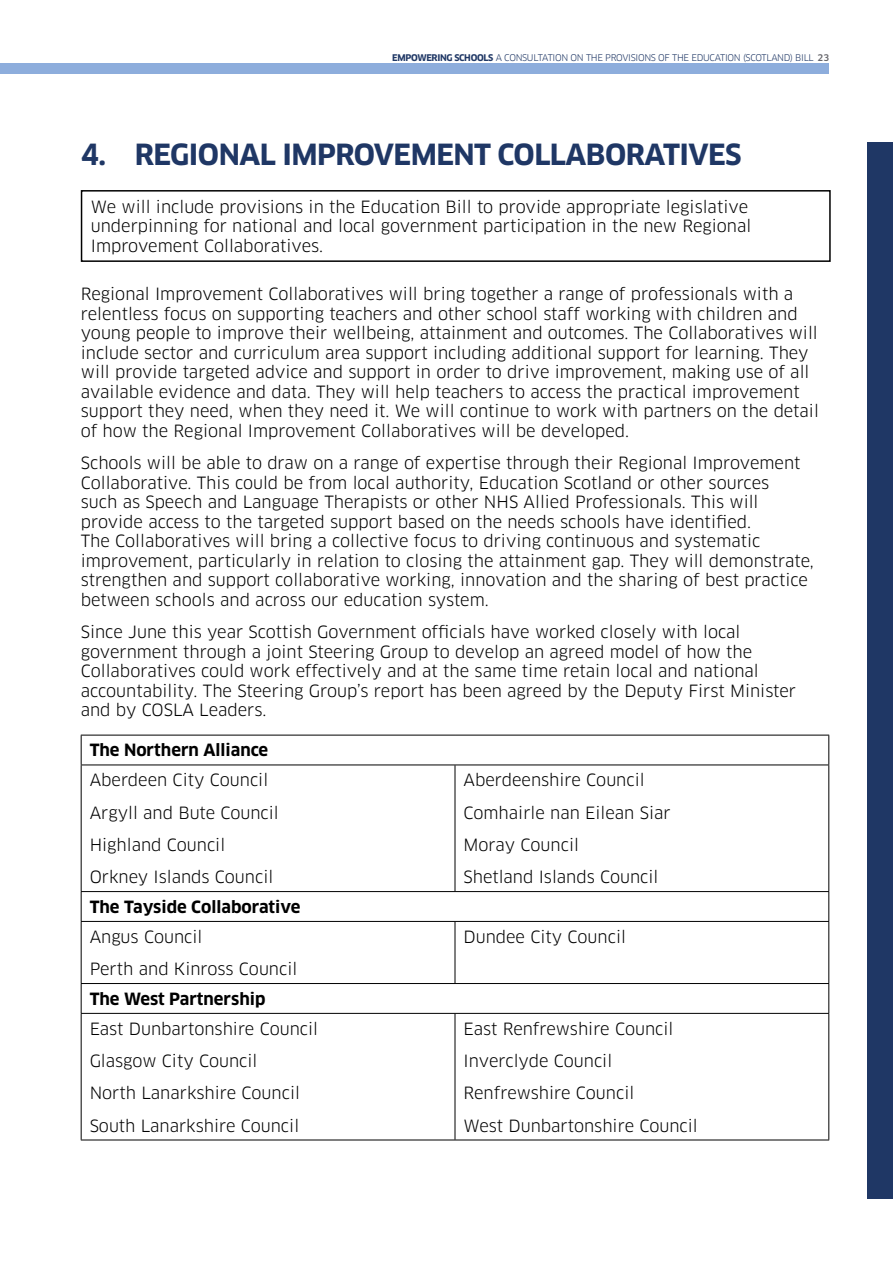
<style>
.page{position:relative;width:893px;height:1263px;background:#fff}
.page>*{position:absolute;margin:0;border:0;box-sizing:border-box;transform-origin:0 0}
.t1{font:700 28.5px "Clan";letter-spacing:-.02em;color:#1f3765}
.t2{font:16.5px/19.5px "Clan";color:#000}
.t3{font:700 16.5px "Clan";color:#000}
.t4{font:9px "Clan";letter-spacing:-.035em;color:#1f3765}
.s1{font-weight:700}
.s2{font-weight:500;color:#65656a}
</style>
<div class="page">
<div style="left:0;top:64px;width:829px;height:10px;background:#8daddc"></div>
<div style="left:867px;top:142px;width:26px;height:1057px;background:#1f3765"></div>
<hr style="left:81px;top:735px;width:374px;height:1px;background:#000">
<hr style="left:455px;top:735px;width:374px;height:1px;background:#000">
<hr style="left:81px;top:764px;width:374px;height:1px;background:#000">
<hr style="left:455px;top:764px;width:374px;height:1px;background:#000">
<hr style="left:81px;top:891px;width:374px;height:1px;background:#000">
<hr style="left:455px;top:891px;width:374px;height:1px;background:#000">
<hr style="left:81px;top:921px;width:374px;height:1px;background:#000">
<hr style="left:455px;top:921px;width:374px;height:1px;background:#000">
<hr style="left:81px;top:983px;width:374px;height:1px;background:#000">
<hr style="left:455px;top:983px;width:374px;height:1px;background:#000">
<hr style="left:81px;top:1013px;width:374px;height:1px;background:#000">
<hr style="left:455px;top:1013px;width:374px;height:1px;background:#000">
<hr style="left:81px;top:1139px;width:374px;height:1px;background:#000">
<hr style="left:455px;top:1139px;width:374px;height:1px;background:#000">
<svg style="left:81px;top:735px;width:1px;height:29px"></svg>
<hr style="left:81px;top:765px;width:1px;height:126px;background:#000">
<svg style="left:81px;top:892px;width:1px;height:29px"></svg>
<hr style="left:81px;top:922px;width:1px;height:61px;background:#000">
<svg style="left:81px;top:984px;width:1px;height:29px"></svg>
<hr style="left:81px;top:1014px;width:1px;height:125px;background:#000">
<svg style="left:828px;top:735px;width:1px;height:29px"></svg>
<hr style="left:455px;top:765px;width:1px;height:126px;background:#000">
<hr style="left:828px;top:765px;width:1px;height:126px;background:#000">
<svg style="left:828px;top:892px;width:1px;height:29px"></svg>
<hr style="left:455px;top:922px;width:1px;height:61px;background:#000">
<hr style="left:828px;top:922px;width:1px;height:61px;background:#000">
<svg style="left:828px;top:984px;width:1px;height:29px"></svg>
<hr style="left:455px;top:1014px;width:1px;height:125px;background:#000">
<hr style="left:828px;top:1014px;width:1px;height:125px;background:#000">
<div style="left:81px;top:190px;width:750px;height:72px;border:2px solid #000"></div>
<p class="t4" style="left:392px;top:52px;width:438px"><span class="s1">EMPOWERING SCHOOLS</span> A CONSULTATION ON THE PROVISIONS OF THE EDUCATION (SCOTLAND) BILL <span class="s2">23</span></p>
<h1 class="t1" style="left:81px;top:136px;width:662px">4. REGIONAL IMPROVEMENT COLLABORATIVES</h1>
<p class="t2" style="left:91px;top:197px;width:662px">We will include provisions in the Education Bill to provide appropriate legislative underpinning for national and local government participation in the new Regional<br>Improvement Collaboratives.</p>
<p class="t2" style="left:81px;top:285px;width:740px">Regional Improvement Collaboratives will bring together a range of professionals with a relentless focus on supporting teachers and other school staff working with children and young people to improve their wellbeing, attainment and outcomes. The Collaboratives will include sector and curriculum area support including additional support for learning. They will provide targeted advice and support in order to drive improvement, making use of all available evidence and data. They will help teachers to access the practical improvement support they need, when they need it. We will continue to work with partners on the detail of how the Regional Improvement Collaboratives will be developed.</p>
<p class="t2" style="left:81px;top:454px;width:735px">Schools will be able to draw on a range of expertise through their Regional Improvement Collaborative. This could be from local authority, Education Scotland or other sources<br>such as Speech and Language Therapists or other NHS Allied Professionals. This will provide access to the targeted support based on the needs schools have identified.<br>The Collaboratives will bring a collective focus to driving continuous and systematic improvement, particularly in relation to closing the attainment gap. They will demonstrate, strengthen and support collaborative working, innovation and the sharing of best practice between schools and across our education system.</p>
<p class="t2" style="left:81px;top:622px;width:717px">Since June this year Scottish Government officials have worked closely with local government through a joint Steering Group to develop an agreed model of how the Collaboratives could work effectively and at the same time retain local and national accountability. The Steering Group’s report has been agreed by the Deputy First Minister and by COSLA Leaders.</p>
<p class="t3" style="left:90px;top:740px;width:180px">The Northern Alliance</p>
<p class="t2" style="left:90px;top:764px;width:191px;line-height:32.2px">Aberdeen City Council<br>Argyll and Bute Council<br>Highland Council<br>Orkney Islands Council</p>
<p class="t2" style="left:463px;top:764px;width:209px;line-height:32.2px">Aberdeenshire Council<br>Comhairle nan Eilean Siar<br>Moray Council<br>Shetland Islands Council</p>
<p class="t3" style="left:90px;top:897px;width:212px">The Tayside Collaborative</p>
<p class="t2" style="left:90px;top:921px;width:209px;line-height:32.2px">Angus Council<br>Perth and Kinross Council</p>
<p class="t2" style="left:463px;top:927px;width:164px">Dundee City Council</p>
<p class="t3" style="left:90px;top:988px;width:177px">The West Partnership</p>
<p class="t2" style="left:90px;top:1013px;width:230px;line-height:32.2px">East Dunbartonshire Council<br>Glasgow City Council<br>North Lanarkshire Council<br>South Lanarkshire Council</p>
<p class="t2" style="left:463px;top:1013px;width:236px;line-height:32.2px">East Renfrewshire Council<br>Inverclyde Council<br>Renfrewshire Council<br>West Dunbartonshire Council</p>
</div>
